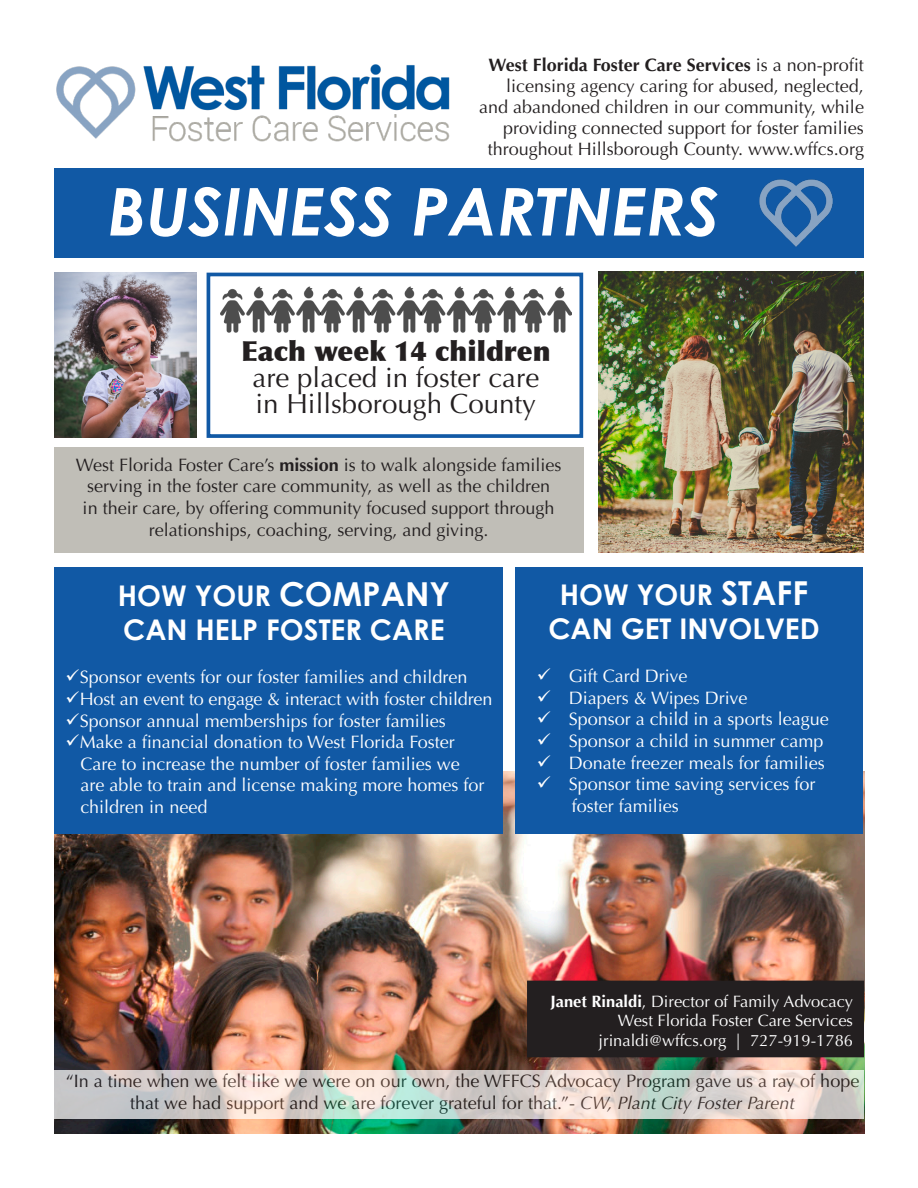
<style>
.page{position:relative;width:918px;height:1188px;background:#fff}
.page>*{position:absolute;margin:0;border:0;box-sizing:border-box;transform-origin:0 0}
.t1{font:italic 700 66px "Century Gothic";color:#fff}
.t2{font:700 28.5px "Century Gothic";color:#fff}
.t3{font:27.75px "Optima";color:#231f20}
.t4{font:900 27.75px "Optima";color:#231f20}
.t5{font:18px/21.6px "Optima";color:#231f20;text-align:center}
.t6{font:18px/21.6px "Optima";color:#fff}
.t7{font:16.5px/19.8px "Optima";color:#fff;text-align:right}
.s1{font-weight:700}
.s2{font-size:33px}
.s3{font-style:italic}
</style>
<div class="page">
<img style="left:54px;top:771px;width:810px;height:363px">
<div style="left:515px;top:567px;width:348px;height:267px;background:#1159a5"></div>
<div style="left:54px;top:168px;width:810px;height:89px;background:#1159a5"></div>
<svg style="left:54px;top:1070px;width:810px;height:49px;background:#d9d5cf"></svg>
<img style="left:56px;top:64px;width:394px;height:78px">
<div style="left:54px;top:447px;width:529px;height:106px;background:#c0beb7"></div>
<div style="left:54px;top:567px;width:448px;height:267px;background:#1159a5"></div>
<img style="left:220px;top:286px;width:352px;height:47px">
<div style="left:207px;top:273px;width:376px;height:165px;border:4px solid #1159a5"></div>
<img style="left:759px;top:179px;width:74px;height:68px">
<img style="left:598px;top:272px;width:266px;height:281px">
<img style="left:54px;top:273px;width:143px;height:165px">
<div style="left:528px;top:981px;width:335px;height:76px;background:#231f20"></div>
<p class="t5" style="left:479px;top:54px;width:386px;line-height:21px;text-align:right"><span class="s1">West Florida Foster Care Services</span> is a non-profit licensing agency caring for abused, neglected, and abandoned children in our community, while providing connected support for foster families throughout Hillsborough County. www.wffcs.org</p>
<p class="t1" style="left:108px;top:169px;width:613px">BUSINESS PARTNERS</p>
<p class="t4" style="left:241px;top:335px;width:311px">Each week 14 children</p>
<p class="t3" style="left:253px;top:362px;width:288px">are placed in foster care</p>
<p class="t3" style="left:256px;top:387px;width:282px">in Hillsborough County</p>
<p class="t5" style="left:76px;top:454px;width:487px">West Florida Foster Care’s <span class="s1">mission</span> is to walk alongside families serving in the foster care community, as well as the children<br>in their care, by offering community focused support through relationships, coaching, serving, and giving.</p>
<p class="t2" style="left:118px;top:578px;width:334px">HOW YOUR <span class="s2">COMPANY</span></p>
<p class="t2" style="left:123px;top:612px;width:323px">CAN HELP FOSTER CARE</p>
<p class="t6" style="left:66px;top:667px;width:403px">✓Sponsor events for our foster families and children</p>
<p class="t6" style="left:66px;top:688px;width:428px">✓Host an event to engage &amp; interact with foster children</p>
<p class="t6" style="left:66px;top:710px;width:382px">✓Sponsor annual memberships for foster families</p>
<p class="t6" style="left:81px;top:732px;width:405px;text-indent:-15px">✓Make a financial donation to West Florida Foster Care to increase the number of foster families we are able to train and license making more homes for children in need</p>
<p class="t2" style="left:560px;top:576px;width:250px">HOW YOUR <span class="s2">STAFF</span></p>
<p class="t2" style="left:548px;top:611px;width:273px">CAN GET INVOLVED</p>
<p class="t6" style="left:537px;top:665px;width:152px">✓ Gift Card Drive</p>
<p class="t6" style="left:537px;top:687px;width:212px">✓ Diapers &amp; Wipes Drive</p>
<p class="t6" style="left:537px;top:709px;width:293px">✓ Sponsor a child in a sports league</p>
<p class="t6" style="left:537px;top:730px;width:288px">✓ Sponsor a child in summer camp</p>
<p class="t6" style="left:537px;top:752px;width:290px">✓ Donate freezer meals for families</p>
<p class="t6" style="left:572px;top:773px;width:245px;text-indent:-35px">✓ Sponsor time saving services for foster families</p>
<p class="t7" style="left:550px;top:991px;width:304px"><span class="s1">Janet Rinaldi</span>, Director of Family Advocacy<br>West Florida Foster Care Services</p>
<p class="t7" style="left:599px;top:1031px;width:256px">jrinaldi@wffcs.org | 727-919-1786</p>
<p class="t5" style="left:66px;top:1070px;width:795px">“In a time when we felt like we were on our own, the WFFCS Advocacy Program gave us a ray of hope that we had support and we are forever grateful for that.”- <span class="s3">CW, Plant City Foster Parent</span></p>
</div>
